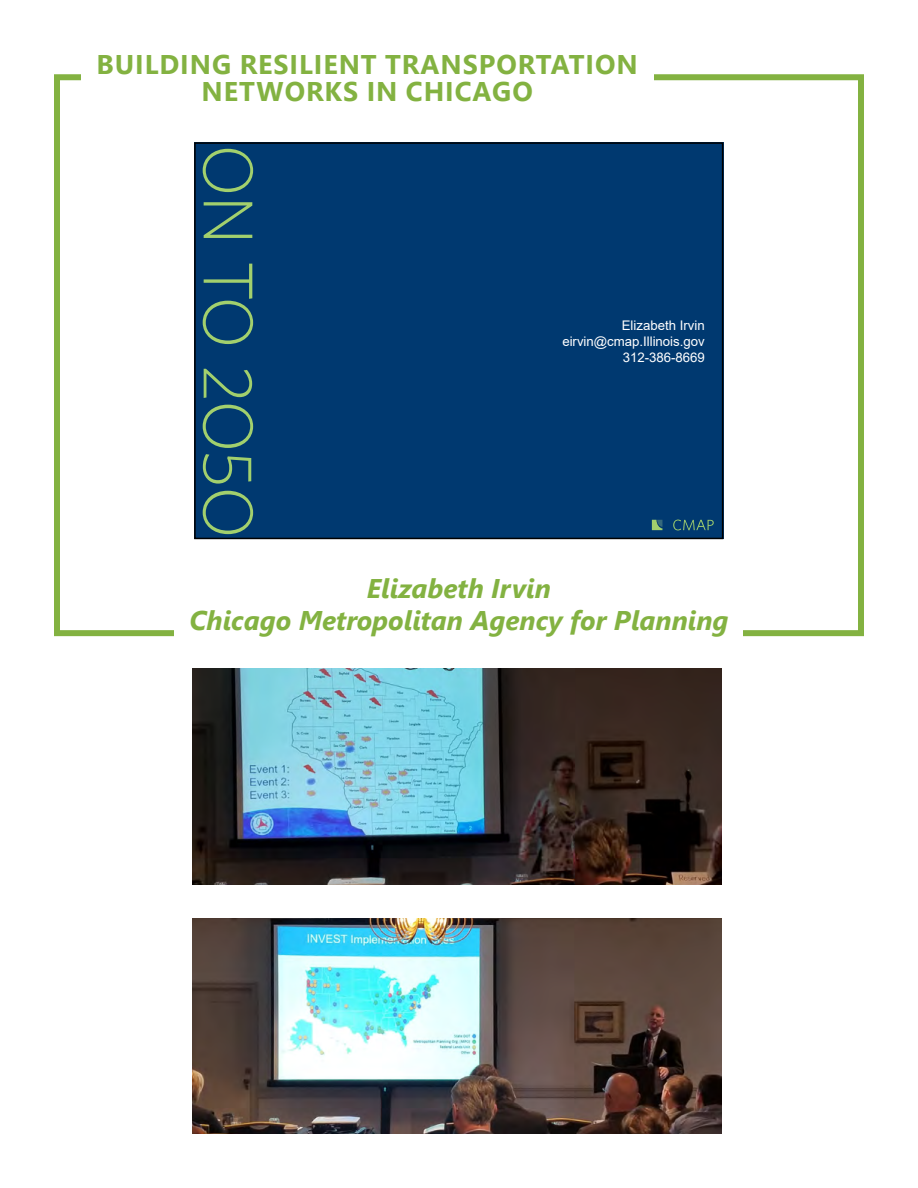
<style>
.page{position:relative;width:918px;height:1188px;background:#fff}
.page>*{position:absolute;margin:0;border:0;box-sizing:border-box;transform-origin:0 0}
.t1{font:italic 700 27px/32.4px "Segoe UI";color:#83b241;text-align:center}
.t2{font:700 27px/27px "Segoe UI";letter-spacing:.035em;color:#83b241;text-align:center}
.t3{font:13.2px/15.9px "Arial";color:#fff;text-align:right}
</style>
<div class="page">
<div style="left:194px;top:142px;width:529px;height:397px;background:#003970"></div>
<svg style="left:203px;top:149px;width:50px;height:43px"></svg>
<svg style="left:204px;top:202px;width:48px;height:36px"></svg>
<svg style="left:203px;top:264px;width:50px;height:80px"></svg>
<svg style="left:204px;top:369px;width:48px;height:29px"></svg>
<svg style="left:203px;top:405px;width:50px;height:43px"></svg>
<svg style="left:203px;top:454px;width:48px;height:30px"></svg>
<svg style="left:203px;top:491px;width:50px;height:43px"></svg>
<svg style="left:673px;top:520px;width:41px;height:10px"></svg>
<svg style="left:652px;top:520px;width:10px;height:10px"></svg>
<div style="left:194px;top:142px;width:529px;height:397px;border:2px solid #000"></div>
<div style="left:54px;top:74px;width:810px;height:562px;border:6px solid #83b241"></div>
<div style="left:81px;top:54px;width:572px;height:47px;background:#fff"></div>
<div style="left:175px;top:578px;width:568px;height:67px;background:#fff"></div>
<img style="left:192px;top:668px;width:529px;height:216px">
<img style="left:192px;top:918px;width:529px;height:216px">
<h1 class="t2" style="left:97px;top:50px;width:543px">BUILDING RESILIENT TRANSPORTATION<br>NETWORKS IN CHICAGO</h1>
<p class="t3" style="left:562px;top:317px;width:144px">Elizabeth Irvin eirvin@cmap.Illinois.gov<br>312-386-8669</p>
<h1 class="t1" style="left:189px;top:570px;width:541px">Elizabeth Irvin<br>Chicago Metropolitan Agency for Planning</h1>
</div>
